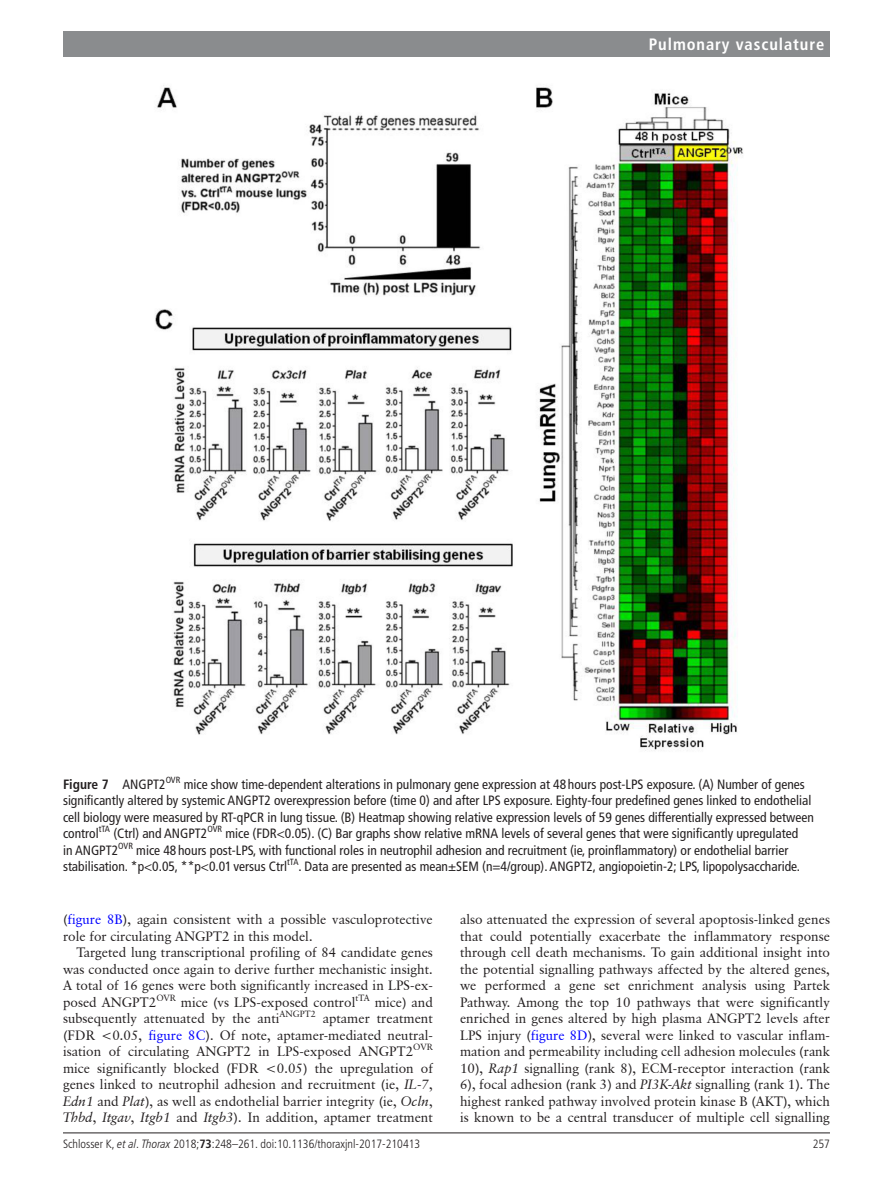
<style>
.page{position:relative;width:893px;height:1191px;background:#fff}
.page>*{position:absolute;margin:0;border:0;box-sizing:border-box;transform-origin:0 0}
.t1{font:700 condensed 16.5px "Frutiger LT Pro";letter-spacing:.055em;color:#fff}
.t2{font:13.5px/16.5px "Classical Garamond BT";color:#231f20;text-align:justify}
.t3{font:condensed 13.5px/16.5px "Frutiger LT Pro";color:#231f20}
.t4{font:700 condensed 13.5px "Frutiger LT Pro";color:#231f20}
.t5{font:300 condensed 12px "Frutiger LT Pro";color:#231f20}
.t6{font:condensed 9px "Frutiger LT Pro";letter-spacing:-.01em;color:#231f20}
.s1{font-weight:400}
.s2{color:#00f}
.s3{font-style:italic}
.s4{font-weight:700}
</style>
<div class="page">
<hr style="left:63px;top:1132px;width:767px;height:1px;background:#231f20">
<div style="left:63px;top:31px;width:767px;height:25px;background:#8a8c8e"></div>
<img style="left:155px;top:85px;width:589px;height:666px">
<p class="t1" style="left:649px;top:34px;width:177px">Pulmonary vasculature</p>
<p class="t4" style="left:63px;top:776px;width:104px">Figure 7 <span class="s1">ANGPT2</span></p>
<p class="t6" style="left:166px;top:774px;width:16px">OVR</p>
<p class="t3" style="left:63px;top:776px;width:752px;text-indent:121px">mice show time-dependent alterations in pulmonary gene expression at 48 hours post-LPS exposure. (A) Number of genes significantly altered by systemic ANGPT2 overexpression before (time 0) and after LPS exposure. Eighty-four predefined genes linked to endothelial cell biology were measured by RT-qPCR in lung tissue. (B) Heatmap showing relative expression levels of 59 genes differentially expressed between control<sup>tTA</sup> (Ctrl) and ANGPT2</p>
<p class="t6" style="left:207px;top:824px;width:16px">OVR</p>
<p class="t3" style="left:63px;top:825px;width:738px;text-indent:162px">mice (FDR&lt;0.05). (C) Bar graphs show relative mRNA levels of several genes that were significantly upregulated in ANGPT2<sup>OVR</sup> mice 48 hours post-LPS, with functional roles in neutrophil adhesion and recruitment (ie, proinflammatory) or endothelial barrier stabilisation. *p&lt;0.05, **p&lt;0.01 versus Ctrl<sup>tTA</sup>. Data are presented as mean±SEM (n=4/group). ANGPT2, angiopoietin-2; LPS, lipopolysaccharide.</p>
<p class="t2" style="left:63px;top:911px;width:371px">(<span class="s2">figure 8B</span>), again consistent with a possible vasculoprotective role for circulating ANGPT2 in this model.</p>
<p class="t2" style="left:63px;top:944px;width:371px;text-indent:14px">Targeted lung transcriptional profiling of 84 candidate genes was conducted once again to derive further mechanistic insight.<br>A total of 16 genes were both significantly increased in LPS-ex&shy;posed ANGPT2<sup>OVR</sup> mice (vs LPS-exposed control<sup>tTA</sup> mice) and subsequently attenuated by the anti<sup>ANGPT2</sup> aptamer treatment (FDR &lt;0.05, <span class="s2">figure 8C</span>). Of note, aptamer-mediated neutral&shy;isation of circulating ANGPT2 in LPS-exposed ANGPT2<sup>OVR </sup>mice significantly blocked (FDR &lt;0.05) the upregulation of genes linked to neutrophil adhesion and recruitment (ie, <span class="s3">IL-7</span>, <span class="s3">Edn1</span> and <span class="s3">Plat</span>), as well as endothelial barrier integrity (ie, <span class="s3">Ocln</span>, <span class="s3">Thbd</span>, <span class="s3">Itgav</span>, <span class="s3">Itgb1</span> and <span class="s3">Itgb3</span>). In addition, aptamer treatment</p>
<p class="t2" style="left:460px;top:911px;width:371px">also attenuated the expression of several apoptosis-linked genes that could potentially exacerbate the inflammatory response through cell death mechanisms. To gain additional insight into the potential signalling pathways affected by the altered genes, we performed a gene set enrichment analysis using Partek Pathway. Among the top 10 pathways that were significantly enriched in genes altered by high plasma ANGPT2 levels after LPS injury (<span class="s2">figure 8D</span>), several were linked to vascular inflam&shy;mation and permeability including cell adhesion molecules (rank 10), <span class="s3">Rap1</span> signalling (rank 8), ECM-receptor interaction (rank 6), focal adhesion (rank 3) and <span class="s3">PI3K-Akt</span> signalling (rank 1). The highest ranked pathway involved protein kinase B (AKT), which is known to be a central transducer of multiple cell signalling</p>
<p class="t5" style="left:63px;top:1136px;width:359px">Schlosser K, <span class="s3">et al</span>. <span class="s3">Thorax</span> 2018;<span class="s4">73</span>:248–261. doi:10.1136/thoraxjnl-2017-210413</p>
<p class="t5" style="left:813px;top:1136px;width:19px">257</p>
</div>
